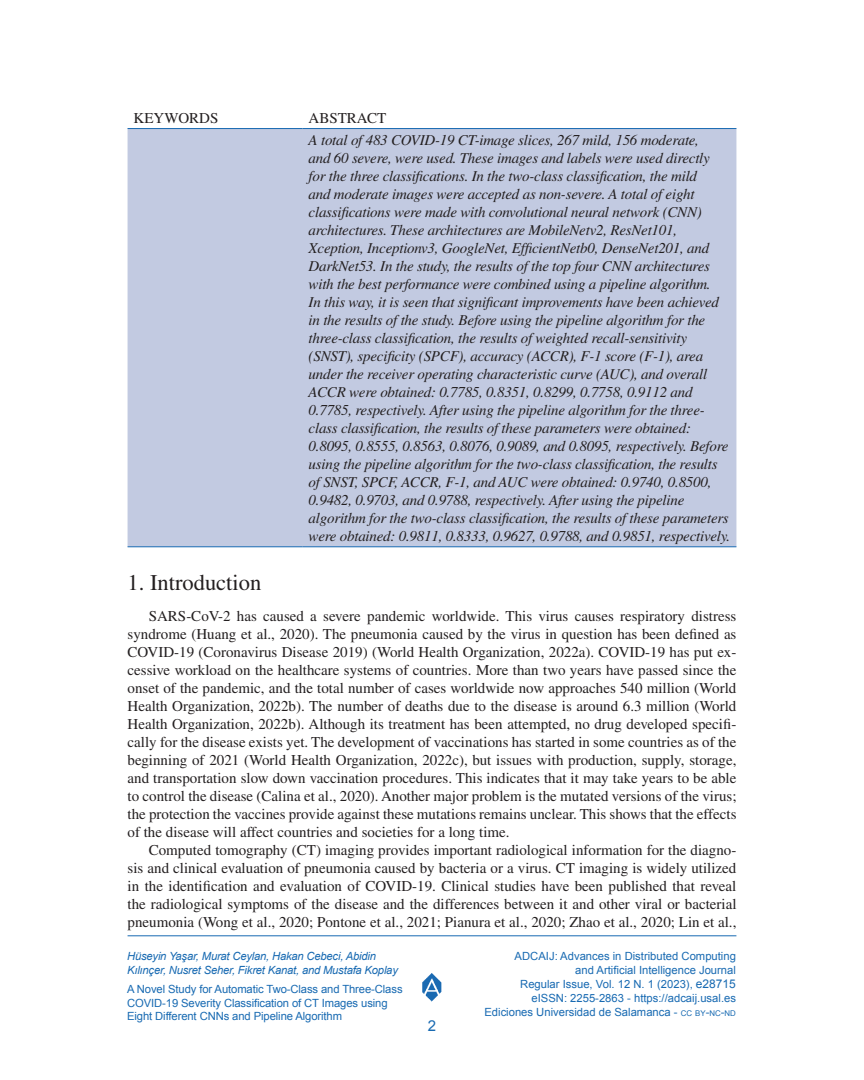
<style>
.page{position:relative;width:864px;height:1080px;background:#fff}
.page>*{position:absolute;margin:0;border:0;box-sizing:border-box;transform-origin:0 0}
.Subti_01{font:22.5px "Times LT Std";color:#231f20}
.Tex{font:15px/18px "Times LT Std";color:#231f20;text-align:justify}
.Key-Abstrac{font:italic 15px/18px "Times LT Std";letter-spacing:-.015em;color:#231f20}
.Key-Abstrac-2{font:15px "Times LT Std";color:#231f20}
.t1{font:15px "Arial";color:#186ab2}
.t2{font:11.25px/14px "Arial";color:#186ab2}
.t3{font:italic 11.25px/13.5px "Arial";letter-spacing:-.02em;color:#186ab2}
.s1{font-size:12px}
.s2{font-size:7.8px}
.s3{font-style:inherit}
</style>
<div class="page">
<img style="left:422px;top:973px;width:20px;height:29px">
<hr style="left:128px;top:935px;width:608px;height:1px;background:#186ab2">
<div style="left:128px;top:129px;width:608px;height:417px;background:#c2cae1"></div>
<hr style="left:128px;top:128px;width:175px;height:1px;background:#186ab2">
<hr style="left:303px;top:128px;width:433px;height:1px;background:#186ab2">
<hr style="left:128px;top:546px;width:175px;height:1px;background:#186ab2">
<hr style="left:303px;top:546px;width:433px;height:1px;background:#186ab2">
<p class="Key-Abstrac-2" style="left:134px;top:109px;width:86px">KEYWORDS</p>
<p class="Key-Abstrac-2" style="left:309px;top:109px;width:79px">ABSTRACT</p>
<p class="Key-Abstrac" style="left:309px;top:131px;width:423px">A total of 483 COVID-19 CT-image slices, 267 mild, 156 moderate,<br>and 60 severe, were used. These images and labels were used directly for the three classifications. In the two-class classification, the mild<br>and moderate images were accepted as non-severe. A total of eight classifications were made with convolutional neural network (CNN) architectures. These architectures are MobileNetv2, ResNet101, Xception, Inceptionv3, GoogleNet, EfficientNetb0, DenseNet201, and DarkNet53. In the study, the results of the top four CNN architectures with the best performance were combined using a pipeline algorithm.<br>In this way, it is seen that significant improvements have been achieved in the results of the study. Before using the pipeline algorithm for the three-class classification, the results of weighted recall-sensitivity (SNST), specificity (SPCF), accuracy (ACCR), F-1 score (F-1), area under the receiver operating characteristic curve (AUC), and overall ACCR were obtained: 0.7785, 0.8351, 0.8299, 0.7758, 0.9112 and 0.7785, respectively. After using the pipeline algorithm for the three&shy;class classification, the results of these parameters were obtained:<br>0.8095, 0.8555, 0.8563, 0.8076, 0.9089, and 0.8095, respectively. Before using the pipeline algorithm for the two-class classification, the results of SNST, SPCF, ACCR, F-1, and AUC were obtained: 0.9740, 0.8500, 0.9482, 0.9703, and 0.9788, respectively. After using the pipeline algorithm for the two-class classification, the results of these parameters were obtained: 0.9811, 0.8333, 0.9627, 0.9788, and 0.9851, respectively.</p>
<p class="Subti_01" style="left:128px;top:570px;width:135px">1. Introduction</p>
<p class="Tex" style="left:128px;top:606px;width:610px;text-indent:21px">SARS-CoV-2 has caused a severe pandemic worldwide. This virus causes respiratory distress syndrome (Huang et al., 2020). The pneumonia caused by the virus in question has been defined as COVID-19 (Coronavirus Disease 2019) (World Health Organization, 2022a). COVID-19 has put ex&shy;cessive workload on the healthcare systems of countries. More than two years have passed since the onset of the pandemic, and the total number of cases worldwide now approaches 540 million (World Health Organization, 2022b). The number of deaths due to the disease is around 6.3 million (World Health Organization, 2022b). Although its treatment has been attempted, no drug developed specifi&shy;cally for the disease exists yet. The development of vaccinations has started in some countries as of the beginning of 2021 (World Health Organization, 2022c), but issues with production, supply, storage, and transportation slow down vaccination procedures. This indicates that it may take years to be able to control the disease (Calina et al., 2020). Another major problem is the mutated versions of the virus; the protection the vaccines provide against these mutations remains unclear. This shows that the effects of the disease will affect countries and societies for a long time.</p>
<p class="Tex" style="left:128px;top:840px;width:610px;text-indent:21px">Computed tomography (CT) imaging provides important radiological information for the diagno&shy;sis and clinical evaluation of pneumonia caused by bacteria or a virus. CT imaging is widely utilized in the identification and evaluation of COVID-19. Clinical studies have been published that reveal the radiological symptoms of the disease and the differences between it and other viral or bacterial pneumonia (Wong et al., 2020; Pontone et al., 2021; Pianura et al., 2020; Zhao et al., 2020; Lin et al.,</p>
<p class="t3" style="left:127px;top:950px;width:272px">Hüseyin Yaşar, Murat Ceylan, Hakan Cebeci, Abidin<br>Kılınçer, Nusret Seher, Fikret Kanat, and Mustafa Koplay</p>
<p class="t2" style="left:127px;top:983px;width:277px;line-height:13.5px">A Novel Study for Automatic Two-Class and Three-Class<br>COVID-19 Severity Classification of CT Images using<br>Eight Different CNNs and Pipeline Algorithm</p>
<p class="t1" style="left:428px;top:1016px;width:10px">2</p>
<p class="t2" style="left:484px;top:950px;width:253px;text-align:right">ADCAIJ: Advances in Distributed Computing<br>and Artificial Intelligence Journal<br>Regular Issue, Vol. 12 N. 1 (2023), <span class="s1">e28715 </span>eISSN: 2255-2863 - https://adcaij.usal.es Ediciones Universidad de Salamanca - <span class="s2">CC BY</span><span class="s3">-</span><span class="s2">NC</span><span class="s3">-</span><span class="s2">ND</span></p>
</div>
